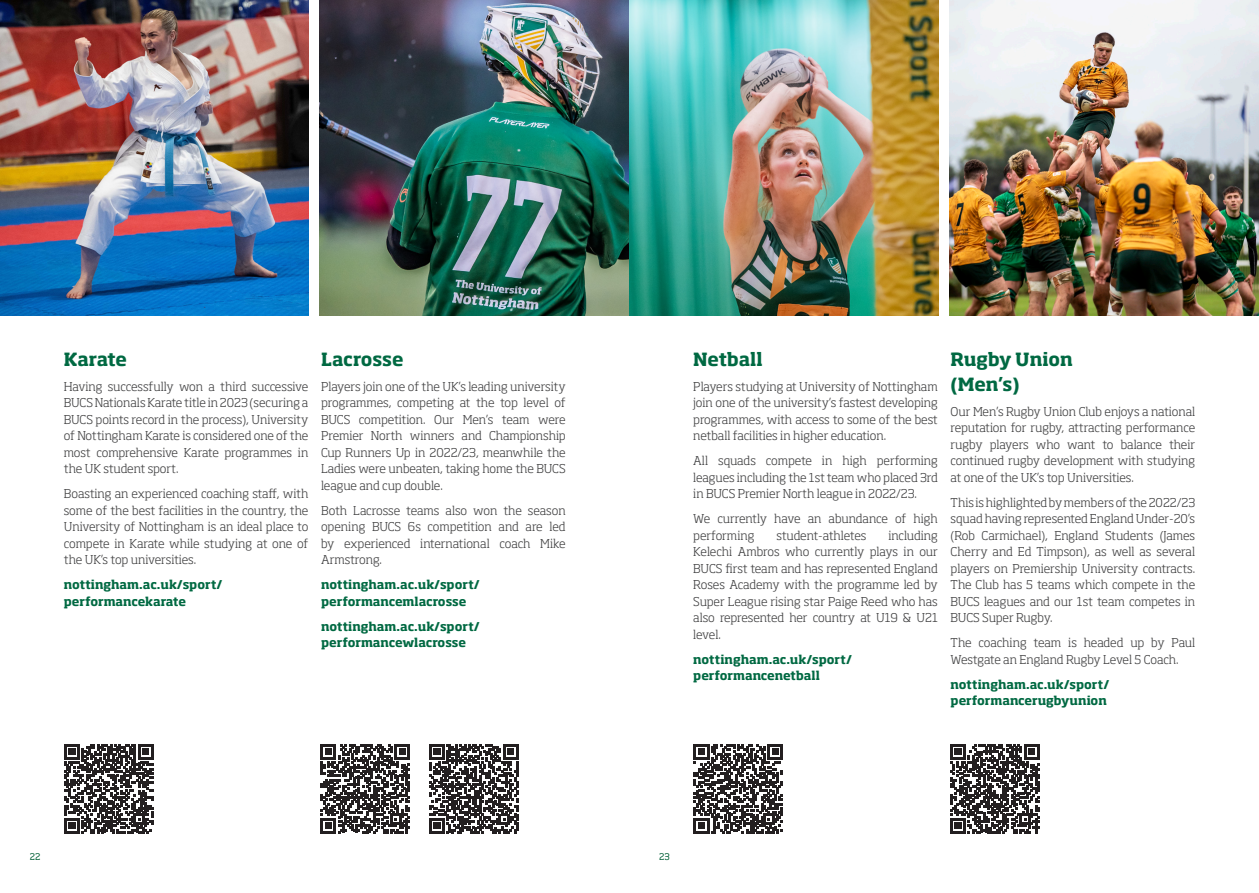
<style>
.page{position:relative;width:1259px;height:893px;background:#fff}
.page>*{position:absolute;margin:0;border:0;box-sizing:border-box;transform-origin:0 0}
.t1{font:700 18px "Soho Std";letter-spacing:-.005em;color:#006942}
.t2{font:300 12px/16.5px "Soho Std";letter-spacing:-.005em;color:#3e3e3f;text-align:justify}
.t3{font:700 12px/16.5px "Soho Std";color:#006942}
.t4{font:9px "Soho Std";color:#005f36}
</style>
<div class="page">
<img style="left:0;top:0;width:1259px;height:316px">
<div style="left:310px;top:0;width:9px;height:326px;background:#fff"></div>
<svg style="left:64px;top:744px;width:89px;height:89px"></svg>
<svg style="left:321px;top:744px;width:89px;height:89px"></svg>
<svg style="left:429px;top:744px;width:89px;height:89px"></svg>
<div style="left:939px;top:0;width:9px;height:326px;background:#fff"></div>
<svg style="left:694px;top:744px;width:89px;height:89px"></svg>
<svg style="left:950px;top:744px;width:89px;height:89px"></svg>
<p class="t1" style="left:64px;top:347px;width:65px">Karate</p>
<p class="t2" style="left:64px;top:378px;width:246px">Having successfully won a third successive BUCS Nationals Karate title in 2023 (securing a BUCS points record in the process), University of Nottingham Karate is considered one of the most comprehensive Karate programmes in the UK student sport.</p>
<p class="t2" style="left:64px;top:485px;width:246px">Boasting an experienced coaching staff, with some of the best facilities in the country, the University of Nottingham is an ideal place to compete in Karate while studying at one of the UK’s top universities.</p>
<p class="t3" style="left:64px;top:576px;width:160px">nottingham.ac.uk/sport/ performancekarate</p>
<p class="t1" style="left:321px;top:347px;width:84px">Lacrosse</p>
<p class="t2" style="left:321px;top:378px;width:246px">Players join one of the UK’s leading university programmes, competing at the top level of BUCS competition. Our Men’s team were Premier North winners and Championship Cup Runners Up in 2022/23, meanwhile the Ladies were unbeaten, taking home the BUCS league and cup double.</p>
<p class="t2" style="left:321px;top:502px;width:246px">Both Lacrosse teams also won the season opening BUCS 6s competition and are led by experienced international coach Mike Armstrong.</p>
<p class="t3" style="left:321px;top:576px;width:160px">nottingham.ac.uk/sport/ performancemlacrosse</p>
<p class="t3" style="left:321px;top:618px;width:160px">nottingham.ac.uk/sport/ performancewlacrosse</p>
<p class="t4" style="left:30px;top:851px;width:12px">22</p>
<p class="t1" style="left:693px;top:347px;width:71px">Netball</p>
<p class="t2" style="left:693px;top:378px;width:246px">Players studying at University of Nottingham join one of the university’s fastest developing programmes, with access to some of the best netball facilities in higher education.</p>
<p class="t2" style="left:693px;top:452px;width:246px">All squads compete in high performing leagues including the 1st team who placed 3rd in BUCS Premier North league in 2022/23.</p>
<p class="t2" style="left:693px;top:510px;width:246px">We currently have an abundance of high performing</p>
<p class="t2" style="left:693px;top:527px;width:246px;text-indent:195px">including Kelechi Ambros who currently plays in our BUCS first team and has represented England Roses Academy with the programme led by Super League rising star Paige Reed who has also represented her country at U19 &amp; U21 level.</p>
<p class="t3" style="left:693px;top:651px;width:160px">nottingham.ac.uk/sport/ performancenetball</p>
<p class="t2" style="left:776px;top:527px;width:91px">student-athletes</p>
<p class="t1" style="left:950px;top:347px;width:124px">Rugby Union</p>
<p class="t1" style="left:950px;top:372px;width:71px">(Men’s)</p>
<p class="t2" style="left:950px;top:403px;width:246px">Our Men’s Rugby Union Club enjoys a national reputation for rugby, attracting performance rugby players who want to balance their continued rugby development with studying at one of the UK’s top Universities.</p>
<p class="t2" style="left:950px;top:494px;width:246px">This is highlighted by members of the 2022/23 squad having represented England Under-20’s (Rob Carmichael), England Students (James Cherry and Ed Timpson), as well as several players on Premiership University contracts.<br>The Club has 5 teams which compete in the BUCS leagues and our 1st team competes in BUCS Super Rugby.</p>
<p class="t2" style="left:950px;top:634px;width:246px">The coaching team is headed up by Paul<br>Westgate an England Rugby Level 5 Coach.</p>
<p class="t3" style="left:950px;top:676px;width:160px">nottingham.ac.uk/sport/ performancerugbyunion</p>
<p class="t4" style="left:659px;top:851px;width:12px">23</p>
</div>
